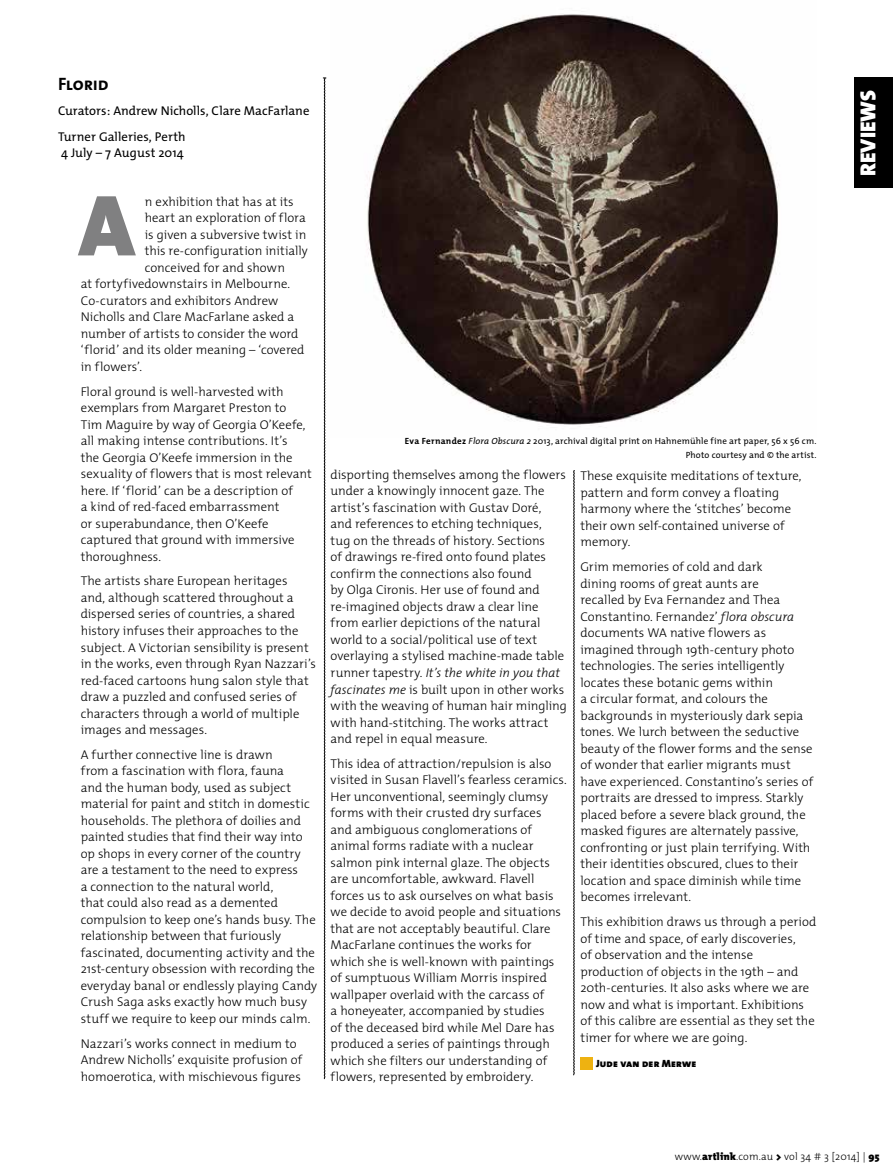
<style>
.page{position:relative;width:893px;height:1170px;background:#fff}
.page>*{position:absolute;margin:0;border:0;box-sizing:border-box;transform-origin:0 0}
.t1{font:87.45px "The Mix Black Caps";color:#808081}
.t2{font:21.9px "The Mix Black Caps";letter-spacing:-.005em;color:#fff}
.t3{font:18px "The Mix Bold Caps";letter-spacing:-.015em;color:#000}
.t4{font:300 12.75px/16.5px "The Mix";color:#000}
.t5{font:12.75px/25.5px "The Mix";color:#000}
.t6{font:300 10.5px "The Mix";letter-spacing:.015em;color:#000}
.t7{font:10.5px "The Mix Black Caps";letter-spacing:.015em;color:#000}
.t8{font:9px/14.2px "The Mix";letter-spacing:.015em;color:#000;text-align:right}
.s1{font-weight:700}
.s2{font-style:italic}
.s3{font-weight:900}
</style>
<div class="page">
<svg style="left:323px;top:78px;width:3px;height:1001px"></svg>
<svg style="left:573px;top:470px;width:2px;height:605px"></svg>
<div style="left:855px;top:77px;width:38px;height:111px;background:#000"></div>
<img style="left:367px;top:14px;width:412px;height:411px">
<div style="left:580px;top:1056px;width:13px;height:13px;background:#eeb211"></div>
<h3 class="t3" style="left:58px;top:68px;width:52px">Florid</h3>
<p class="t5" style="left:58px;top:98px;width:253px">Curators: Andrew Nicholls, Clare MacFarlane<br>Turner Galleries, Perth</p>
<p class="t5" style="left:61px;top:140px;width:124px">4 July – 7 August 2014</p>
<h1 class="t1" style="left:79px;top:152px;width:58px">A</h1>
<p class="t4" style="left:145px;top:193px;width:151px">n exhibition that has at its</p>
<p class="t4" style="left:145px;top:209px;width:163px">heart an exploration of flora</p>
<p class="t4" style="left:145px;top:226px;width:163px">is given a subversive twist in</p>
<p class="t4" style="left:145px;top:242px;width:165px">this re-configuration initially</p>
<p class="t4" style="left:145px;top:259px;width:142px">conceived for and shown</p>
<p class="t4" style="left:81px;top:275px;width:211px">at fortyfivedownstairs in Melbourne.</p>
<p class="t4" style="left:81px;top:292px;width:199px">Co-curators and exhibitors Andrew</p>
<p class="t4" style="left:81px;top:308px;width:215px">Nicholls and Clare MacFarlane asked a</p>
<p class="t4" style="left:81px;top:325px;width:219px">number of artists to consider the word</p>
<p class="t4" style="left:81px;top:341px;width:225px">‘florid’ and its older meaning – ‘covered</p>
<p class="t4" style="left:81px;top:358px;width:63px">in flowers’.</p>
<p class="t4" style="left:81px;top:382px;width:233px">Floral ground is well-harvested with exemplars from Margaret Preston to<br>Tim Maguire by way of Georgia O’Keefe, all making intense contributions. It’s<br>the Georgia O’Keefe immersion in the sexuality of flowers that is most relevant here. If ‘florid’ can be a description of<br>a kind of red-faced embarrassment<br>or superabundance, then O’Keefe captured that ground with immersive thoroughness.</p>
<p class="t4" style="left:81px;top:572px;width:237px">The artists share European heritages<br>and, although scattered throughout a dispersed series of countries, a shared history infuses their approaches to the subject. A Victorian sensibility is present in the works, even through Ryan Nazzari’s red-faced cartoons hung salon style that draw a puzzled and confused series of characters through a world of multiple images and messages.</p>
<p class="t4" style="left:81px;top:745px;width:238px">A further connective line is drawn<br>from a fascination with flora, fauna<br>and the human body, used as subject material for paint and stitch in domestic households. The plethora of doilies and painted studies that find their way into op shops in every corner of the country are a testament to the need to express<br>a connection to the natural world,<br>that could also read as a demented compulsion to keep one’s hands busy. The relationship between that furiously fascinated, documenting activity and the 21st-century obsession with recording the everyday banal or endlessly playing Candy Crush Saga asks exactly how much busy stuff we require to keep our minds calm.</p>
<p class="t4" style="left:81px;top:1034px;width:223px">Nazzari’s works connect in medium to<br>Andrew Nicholls’ exquisite profusion of homoerotica, with mischievous figures</p>
<p class="t8" style="left:405px;top:433px;width:413px"><span class="s1">Eva Fernandez</span> <span class="s2">Flora Obscura 2</span> 2013, archival digital print on Hahnemühle fine art paper, 56 x 56 cm.<br>Photo courtesy and © the artist.</p>
<p class="t4" style="left:331px;top:466px;width:238px">disporting themselves among the flowers under a knowingly innocent gaze. The artist’s fascination with Gustav Doré,<br>and references to etching techniques,<br>tug on the threads of history. Sections<br>of drawings re-fired onto found plates confirm the connections also found<br>by Olga Cironis. Her use of found and re-imagined objects draw a clear line from earlier depictions of the natural world to a social/political use of text overlaying a stylised machine-made table runner tapestry. <span class="s2">It’s the white in you that fascinates me</span> is built upon in other works with the weaving of human hair mingling with hand-stitching. The works attract and repel in equal measure.</p>
<p class="t4" style="left:331px;top:754px;width:238px">This idea of attraction/repulsion is also visited in Susan Flavell’s fearless ceramics.<br>Her unconventional, seemingly clumsy forms with their crusted dry surfaces<br>and ambiguous conglomerations of animal forms radiate with a nuclear salmon pink internal glaze. The objects are uncomfortable, awkward. Flavell forces us to ask ourselves on what basis we decide to avoid people and situations that are not acceptably beautiful. Clare MacFarlane continues the works for which she is well-known with paintings of sumptuous William Morris inspired wallpaper overlaid with the carcass of<br>a honeyeater, accompanied by studies<br>of the deceased bird while Mel Dare has produced a series of paintings through which she filters our understanding of flowers, represented by embroidery.</p>
<p class="t4" style="left:580px;top:467px;width:223px">These exquisite meditations of texture, pattern and form convey a floating harmony where the ‘stitches’ become their own self-contained universe of memory.</p>
<p class="t4" style="left:580px;top:558px;width:234px">Grim memories of cold and dark<br>dining rooms of great aunts are<br>recalled by Eva Fernandez and Thea Constantino. Fernandez’ <span class="s2">flora obscura </span>documents WA native flowers as imagined through 19th-century photo technologies. The series intelligently locates these botanic gems within<br>a circular format, and colours the backgrounds in mysteriously dark sepia tones. We lurch between the seductive beauty of the flower forms and the sense of wonder that earlier migrants must have experienced. Constantino’s series of portraits are dressed to impress. Starkly placed before a severe black ground, the masked figures are alternately passive, confronting or just plain terrifying. With their identities obscured, clues to their location and space diminish while time becomes irrelevant.</p>
<p class="t4" style="left:580px;top:913px;width:238px">This exhibition draws us through a period of time and space, of early discoveries,<br>of observation and the intense production of objects in the 19th – and 20th-centuries. It also asks where we are now and what is important. Exhibitions of this calibre are essential as they set the timer for where we are going.</p>
<p class="t7" style="left:596px;top:1053px;width:102px">Jude van der Merwe</p>
<h2 class="t2" style="left:850px;top:176px;width:87px;rotate:-90deg">REVIEWS</h2>
<p class="t6" style="left:675px;top:1147px;width:206px">www.<span class="s3">artlink</span>.com.au <span class="s3">&gt;</span> vol 34 # 3 [2014] | <span class="s3">95</span></p>
</div>
